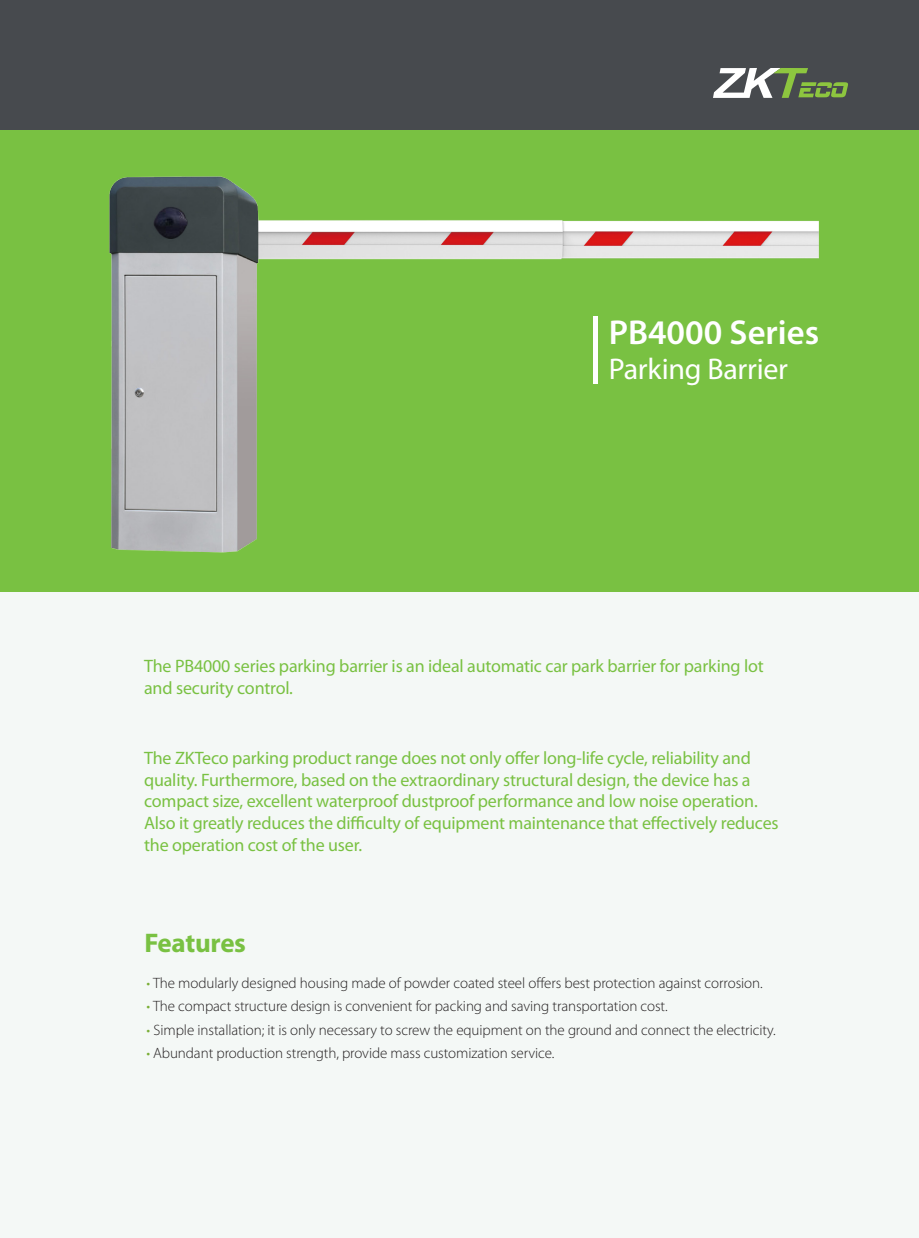
<style>
.page{position:relative;width:919px;height:1238px;background:#fff}
.page>*{position:absolute;margin:0;border:0;box-sizing:border-box;transform-origin:0 0}
.t1{font:600 34.65px "Myriad Pro";color:#fff}
.Headline{font:30px "Myriad Pro";letter-spacing:-.01em;color:#fff}
.headlines_SPEC{font:700 27px "Myriad Pro";letter-spacing:-.01em;color:#79c142}
.introduction{font:18px/21.6px "Myriad Pro";letter-spacing:-.01em;color:#79c142}
.t2{font:300 15px "Myriad Pro";letter-spacing:-.005em;color:#231f20}
.s1{color:#7aae36}
</style>
<div class="page">
<div style="left:0;top:572px;width:918px;height:665px;background:#f4f8f6"></div>
<div style="left:0;top:0;width:918px;height:130px;background:#474a4e"></div>
<div style="left:0;top:130px;width:918px;height:461px;background:#79c142"></div>
<svg style="left:713px;top:68px;width:135px;height:30px"></svg>
<img style="left:109px;top:176px;width:710px;height:377px">
<hr style="left:593px;top:316px;width:4px;height:68px;background:#fff">
<p class="t1" style="left:608px;top:310px;width:212px">PB4000 Series</p>
<p class="Headline" style="left:608px;top:350px;width:181px">Parking Barrier</p>
<p class="introduction" style="left:144px;top:655px;width:621px">The PB4000 series parking barrier is an ideal automatic car park barrier for parking lot and security control.</p>
<p class="introduction" style="left:144px;top:747px;width:636px">The ZKTeco parking product range does not only offer long-life cycle, reliability and quality. Furthermore, based on the extraordinary structural design, the device has a compact size, excellent waterproof dustproof performance and low noise operation.<br>Also it greatly reduces the difficulty of equipment maintenance that effectively reduces the operation cost of the user.</p>
<p class="headlines_SPEC" style="left:144px;top:925px;width:103px">Features</p>
<p class="t2" style="left:146px;top:973px;width:618px"><span class="s1">•</span> The modularly designed housing made of powder coated steel offers best protection against corrosion.</p>
<p class="t2" style="left:146px;top:997px;width:523px"><span class="s1">•</span> The compact structure design is convenient for packing and saving transportation cost.</p>
<p class="t2" style="left:146px;top:1020px;width:631px"><span class="s1">•</span> Simple installation; it is only necessary to screw the equipment on the ground and connect the electricity.</p>
<p class="t2" style="left:146px;top:1044px;width:409px"><span class="s1">•</span> Abundant production strength, provide mass customization service.</p>
</div>
